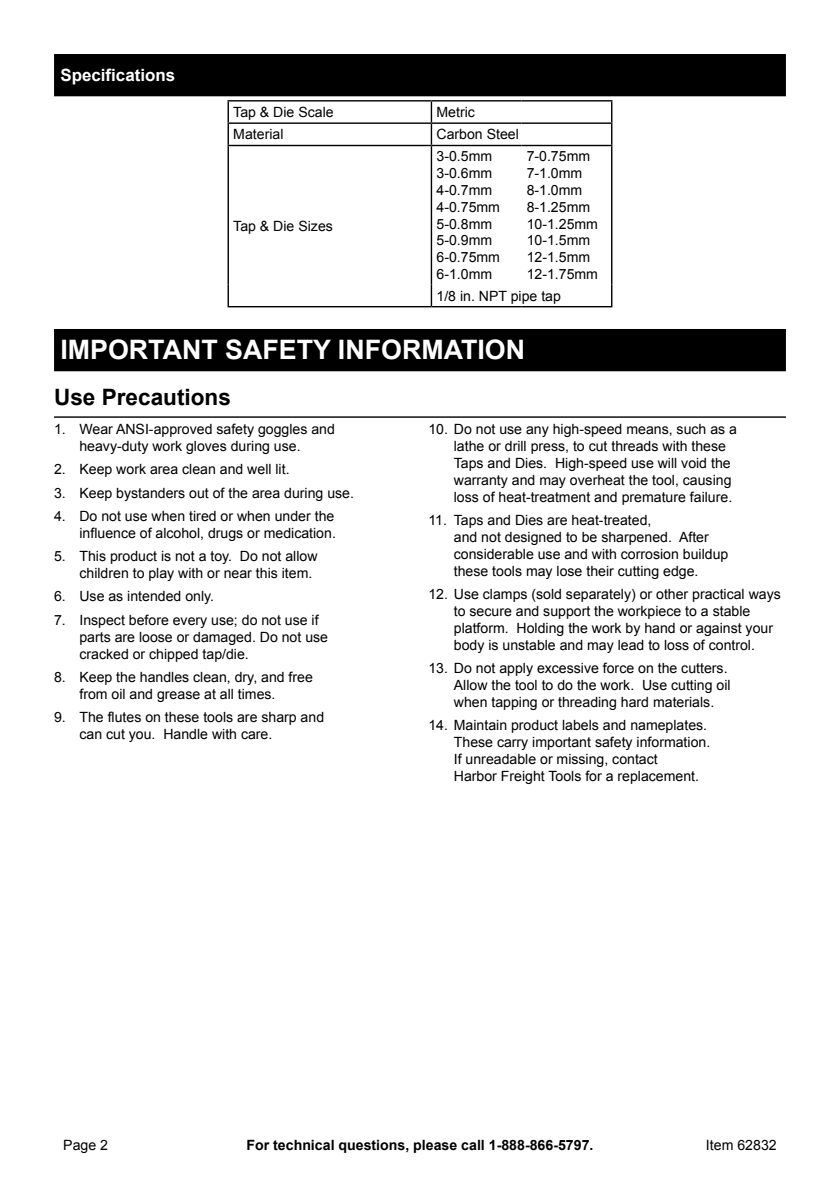
<style>
.page{position:relative;width:840px;height:1191px;background:#fff}
.page>*{position:absolute;margin:0;border:0;box-sizing:border-box;transform-origin:0 0}
.Section_Headers_0931{font:700 26.8px "Arial";color:#fff}
.Header_0931{font:700 22.6px "Arial";color:#000}
.Section_Headers_0931-2{font:700 17px "Arial";color:#fff}
.t1{font:700 14.2px "Arial";color:#000}
.t2{font:14.2px "Arial";color:#000}
.Table_Text{font:14px/17px "Arial";color:#000}
</style>
<div class="page">
<div style="left:54px;top:54px;width:731px;height:42px;background:#000"></div>
<div style="left:54px;top:329px;width:731px;height:42px;background:#000"></div>
<hr style="left:54px;top:416px;width:731px;height:2px;background:#000">
<hr style="left:227px;top:100px;width:204px;height:2px;background:#000">
<hr style="left:227px;top:102px;width:2px;height:20px;background:#000">
<hr style="left:431px;top:100px;width:90px;height:2px;background:#000">
<hr style="left:430px;top:102px;width:2px;height:20px;background:#000">
<hr style="left:521px;top:100px;width:91px;height:2px;background:#000">
<hr style="left:610px;top:102px;width:2px;height:20px;background:#000">
<hr style="left:227px;top:122px;width:204px;height:2px;background:#000">
<hr style="left:227px;top:124px;width:2px;height:21px;background:#000">
<hr style="left:431px;top:122px;width:90px;height:2px;background:#000">
<hr style="left:430px;top:124px;width:2px;height:21px;background:#000">
<hr style="left:521px;top:122px;width:91px;height:2px;background:#000">
<hr style="left:610px;top:124px;width:2px;height:21px;background:#000">
<hr style="left:227px;top:145px;width:204px;height:1px;background:#000">
<hr style="left:227px;top:146px;width:2px;height:138px;background:#000">
<hr style="left:431px;top:145px;width:90px;height:1px;background:#000">
<hr style="left:430px;top:146px;width:2px;height:138px;background:#000">
<hr style="left:521px;top:145px;width:91px;height:1px;background:#000">
<hr style="left:610px;top:146px;width:2px;height:138px;background:#000">
<hr style="left:227px;top:284px;width:2px;height:22px;background:#000">
<hr style="left:430px;top:284px;width:2px;height:22px;background:#000">
<hr style="left:610px;top:284px;width:2px;height:22px;background:#000">
<hr style="left:227px;top:306px;width:204px;height:1px;background:#000">
<hr style="left:431px;top:306px;width:90px;height:1px;background:#000">
<hr style="left:521px;top:306px;width:91px;height:1px;background:#000">
<p class="Section_Headers_0931-2" style="left:60px;top:64px;width:116px">Specifications</p>
<p class="Table_Text" style="left:233px;top:104px;width:102px">Tap &amp; Die Scale</p>
<p class="Table_Text" style="left:436px;top:104px;width:40px">Metric</p>
<p class="Table_Text" style="left:233px;top:126px;width:52px">Material</p>
<p class="Table_Text" style="left:436px;top:126px;width:84px">Carbon Steel</p>
<p class="Table_Text" style="left:436px;top:148px;width:65px">3-0.5mm<br>3-0.6mm<br>4-0.7mm<br>4-0.75mm<br>5-0.8mm<br>5-0.9mm<br>6-0.75mm<br>6-1.0mm</p>
<p class="Table_Text" style="left:526px;top:148px;width:73px">7-0.75mm<br>7-1.0mm<br>8-1.0mm<br>8-1.25mm<br>10-1.25mm<br>10-1.5mm<br>12-1.5mm<br>12-1.75mm</p>
<p class="Table_Text" style="left:436px;top:287px;width:126px">1/8 in. NPT pipe tap</p>
<p class="Section_Headers_0931" style="left:60px;top:331px;width:466px">IMPORTANT SAFETY INFORMATION</p>
<p class="Header_0931" style="left:54px;top:382px;width:178px">Use Precautions</p>
<p class="Table_Text" style="left:79px;top:421px;width:257px;text-indent:-25px">1. Wear ANSI-approved safety goggles and heavy-duty work gloves during use.</p>
<p class="Table_Text" style="left:54px;top:461px;width:237px">2. Keep work area clean and well lit.</p>
<p class="Table_Text" style="left:54px;top:484px;width:301px">3. Keep bystanders out of the area during use.</p>
<p class="Table_Text" style="left:54px;top:508px;width:283px;text-align:right">4. Do not use when tired or when under the influence of alcohol, drugs or medication.</p>
<p class="Table_Text" style="left:79px;top:548px;width:239px;text-indent:-25px">5. This product is not a toy. Do not allow children to play with or near this item.</p>
<p class="Table_Text" style="left:54px;top:588px;width:161px">6. Use as intended only.</p>
<p class="Table_Text" style="left:79px;top:611px;width:250px;text-indent:-25px">7. Inspect before every use; do not use if parts are loose or damaged. Do not use cracked or chipped tap/die.</p>
<p class="Table_Text" style="left:79px;top:668px;width:235px;text-indent:-25px">8. Keep the handles clean, dry, and free from oil and grease at all times.</p>
<p class="Table_Text" style="left:79px;top:708px;width:246px;text-indent:-25px">9. The flutes on these tools are sharp and can cut you. Handle with care.</p>
<p class="Table_Text" style="left:233px;top:218px;width:101px">Tap &amp; Die Sizes</p>
<p class="Table_Text" style="left:453px;top:421px;width:284px;text-indent:-25px">10. Do not use any high-speed means, such as a lathe or drill press, to cut threads with these Taps and Dies. High‑speed use will void the warranty and may overheat the tool, causing loss of heat-treatment and premature failure.</p>
<p class="Table_Text" style="left:453px;top:512px;width:276px;text-indent:-25px">11. Taps and Dies are heat-treated,<br>and not designed to be sharpened. After considerable use and with corrosion buildup these tools may lose their cutting edge.</p>
<p class="Table_Text" style="left:453px;top:586px;width:328px;text-indent:-25px">12. Use clamps (sold separately) or other practical ways to secure and support the workpiece to a stable platform. Holding the work by hand or against your body is unstable and may lead to loss of control.</p>
<p class="Table_Text" style="left:453px;top:660px;width:278px;text-indent:-25px">13. Do not apply excessive force on the cutters.<br>Allow the tool to do the work. Use cutting oil when tapping or threading hard materials.</p>
<p class="Table_Text" style="left:453px;top:717px;width:258px;text-indent:-25px">14. Maintain product labels and nameplates.<br>These carry important safety information.<br>If unreadable or missing, contact<br>Harbor Freight Tools for a replacement.</p>
<p class="t2" style="left:63px;top:1136px;width:46px">Page 2</p>
<p class="t1" style="left:246px;top:1136px;width:348px">For technical questions, please call 1-888-866-5797.</p>
<p class="t2" style="left:705px;top:1136px;width:72px">Item 62832</p>
</div>
